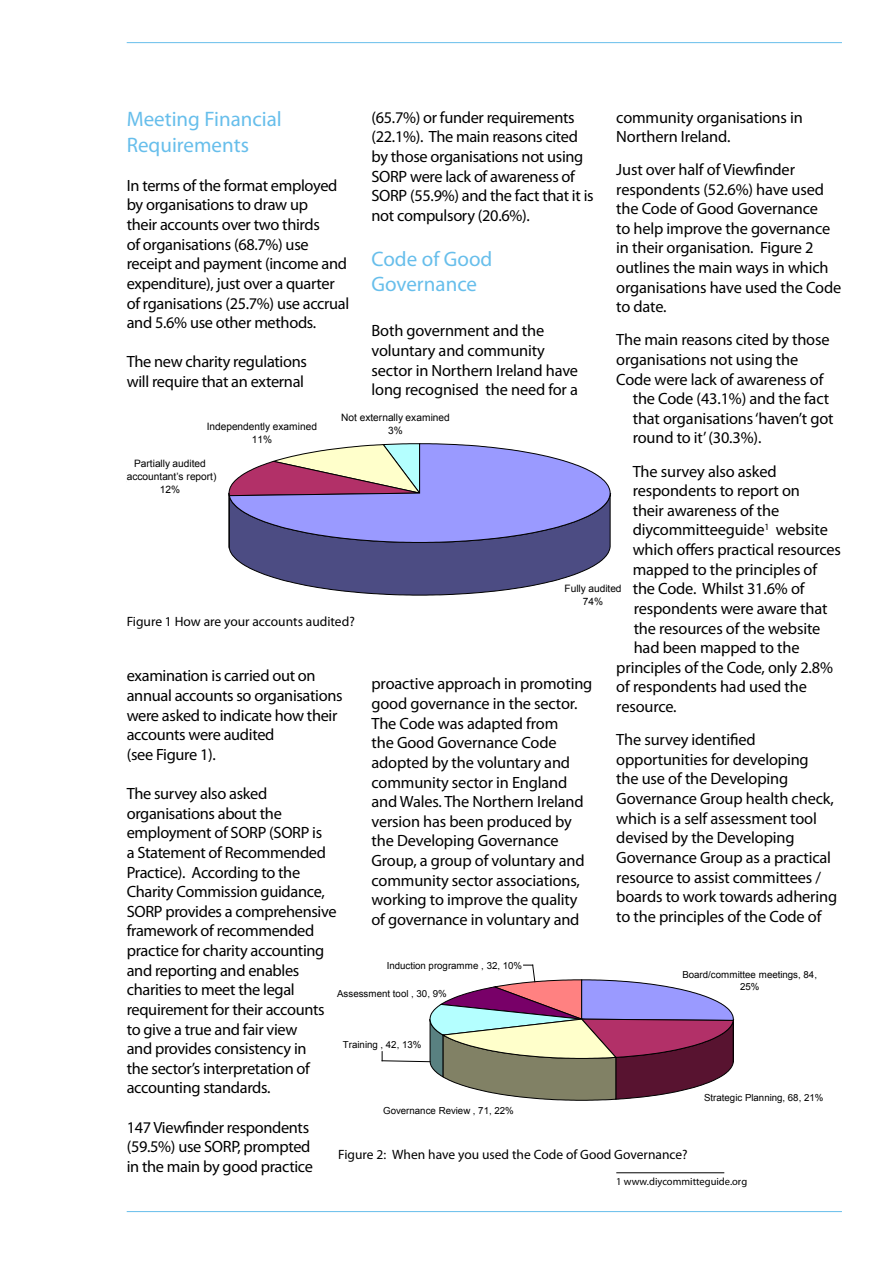
<style>
.page{position:relative;width:893px;height:1263px;background:#fff}
.page>*{position:absolute;margin:0;border:0;box-sizing:border-box;transform-origin:0 0}
.t1{font:21px/25.2px "Myriad Pro";color:#67beeb}
.t2{font:16.35px/19.6px "Myriad Pro";letter-spacing:-.015em;color:#000}
.t3{font:13.5px "Myriad Pro";color:#000}
.t4{font:10.5px "Myriad Pro";color:#000}
.t5{font:10.2px/12.6px "Arial";color:#000;text-align:center}
.t6{font:9.75px/12px "Arial";color:#000;text-align:center}
</style>
<div class="page">
<hr style="left:127px;top:42px;width:715px;height:1px;background:#67beeb">
<hr style="left:127px;top:1211px;width:715px;height:1px;background:#67beeb">
<hr style="left:616px;top:1172px;width:108px;height:1px;background:#000">
<svg style="left:228px;top:443px;width:383px;height:153px;background:#908ac2"></svg>
<svg style="left:381px;top:964px;width:353px;height:137px"></svg>
<p class="t2" style="left:371px;top:107px;width:224px">(65.7%) or funder requirements (22.1%). The main reasons cited by those organisations not using<br>SORP were lack of awareness of<br>SORP (55.9%) and the fact that it is not compulsory (20.6%).</p>
<p class="t1" style="left:371px;top:246px;width:122px">Code of Good<br>Governance</p>
<p class="t2" style="left:371px;top:321px;width:208px">Both government and the voluntary and community sector in Northern Ireland have long recognised the need for a</p>
<p class="t1" style="left:127px;top:106px;width:157px">Meeting Financial<br>Requirements</p>
<p class="t2" style="left:127px;top:175px;width:224px">In terms of the format employed by organisations to draw up<br>their accounts over two thirds<br>of organisations (68.7%) use receipt and payment (income and expenditure), just over a quarter of rganisations (25.7%) use accrual and 5.6% use other methods.</p>
<p class="t2" style="left:127px;top:352px;width:182px">The new charity regulations will require that an external</p>
<p class="t2" style="left:616px;top:107px;width:188px">community organisations in<br>Northern Ireland.</p>
<p class="t2" style="left:616px;top:159px;width:226px">Just over half of Viewfinder respondents (52.6%) have used the Code of Good Governance<br>to help improve the governance in their organisation. Figure 2 outlines the main ways in which organisations have used the Code to date.</p>
<p class="t2" style="left:616px;top:330px;width:215px">The main reasons cited by those</p>
<p class="t2" style="left:616px;top:349px;width:183px">organisations not using the</p>
<p class="t2" style="left:616px;top:369px;width:209px">Code were lack of awareness of</p>
<p class="t2" style="left:633px;top:389px;width:198px">the Code (43.1%) and the fact</p>
<p class="t2" style="left:633px;top:408px;width:202px">that organisations ‘haven’t got</p>
<p class="t2" style="left:633px;top:428px;width:130px">round to it’ (30.3%).</p>
<p class="t2" style="left:633px;top:461px;width:145px">The survey also asked</p>
<p class="t2" style="left:633px;top:481px;width:169px">respondents to report on</p>
<p class="t2" style="left:633px;top:500px;width:148px">their awareness of the</p>
<p class="t2" style="left:633px;top:520px;width:197px">diycommitteeguide<sup>1</sup> website</p>
<p class="t2" style="left:633px;top:539px;width:210px">which offers practical resources</p>
<p class="t2" style="left:633px;top:559px;width:186px">mapped to the principles of</p>
<p class="t2" style="left:633px;top:579px;width:173px">the Code. Whilst 31.6% of</p>
<p class="t2" style="left:634px;top:598px;width:195px">respondents were aware that</p>
<p class="t2" style="left:634px;top:618px;width:188px">the resources of the website</p>
<p class="t2" style="left:634px;top:638px;width:167px">had been mapped to the</p>
<p class="t2" style="left:616px;top:657px;width:218px">principles of the Code, only 2.8%</p>
<p class="t2" style="left:616px;top:677px;width:192px">of respondents had used the</p>
<p class="t2" style="left:616px;top:696px;width:62px">resource.</p>
<p class="t2" style="left:616px;top:730px;width:222px">The survey identified opportunities for developing<br>the use of the Developing<br>Governance Group health check, which is a self assessment tool devised by the Developing<br>Governance Group as a practical resource to assist committees / boards to work towards adhering to the principles of the Code of</p>
<p class="t5" style="left:207px;top:421px;width:112px">Independently examined<br>11%</p>
<p class="t5" style="left:341px;top:411px;width:110px">Not externally examined<br>3%</p>
<p class="t5" style="left:123px;top:457px;width:95px">Partially audited (accountant’s report)<br>12%</p>
<p class="t5" style="left:565px;top:582px;width:59px">Fully audited<br>74%</p>
<p class="t3" style="left:127px;top:613px;width:230px">Figure 1 How are your accounts audited?</p>
<p class="t2" style="left:127px;top:666px;width:217px">examination is carried out on annual accounts so organisations were asked to indicate how their accounts were audited<br>(see Figure 1).</p>
<p class="t2" style="left:127px;top:783px;width:211px">The survey also asked organisations about the employment of SORP (SORP is<br>a Statement of Recommended<br>Practice). According to the<br>Charity Commission guidance,<br>SORP provides a comprehensive framework of recommended practice for charity accounting and reporting and enables charities to meet the legal requirement for their accounts to give a true and fair view<br>and provides consistency in<br>the sector’s interpretation of accounting standards.</p>
<p class="t2" style="left:127px;top:1117px;width:188px">147 Viewfinder respondents (59.5%) use SORP, prompted in the main by good practice</p>
<p class="t2" style="left:371px;top:674px;width:222px">proactive approach in promoting good governance in the sector.<br>The Code was adapted from<br>the Good Governance Code adopted by the voluntary and community sector in England and Wales. The Northern Ireland version has been produced by the Developing Governance<br>Group, a group of voluntary and community sector associations, working to improve the quality of governance in voluntary and</p>
<p class="t6" style="left:387px;top:960px;width:137px">Induction programme , 32, 10%</p>
<p class="t6" style="left:682px;top:969px;width:136px">Board/committee meetings, 84,<br>25%</p>
<p class="t6" style="left:337px;top:987px;width:111px">Assessment tool , 30, 9%</p>
<p class="t6" style="left:343px;top:1038px;width:80px">Training , 42, 13%</p>
<p class="t6" style="left:704px;top:1091px;width:121px">Strategic Planning, 68, 21%</p>
<p class="t6" style="left:383px;top:1104px;width:132px">Governance Review , 71, 22%</p>
<p class="t3" style="left:338px;top:1146px;width:351px">Figure 2: When have you used the Code of Good Governance?</p>
<p class="t4" style="left:616px;top:1175px;width:132px">1 www.diycommitteguide.org</p>
</div>
